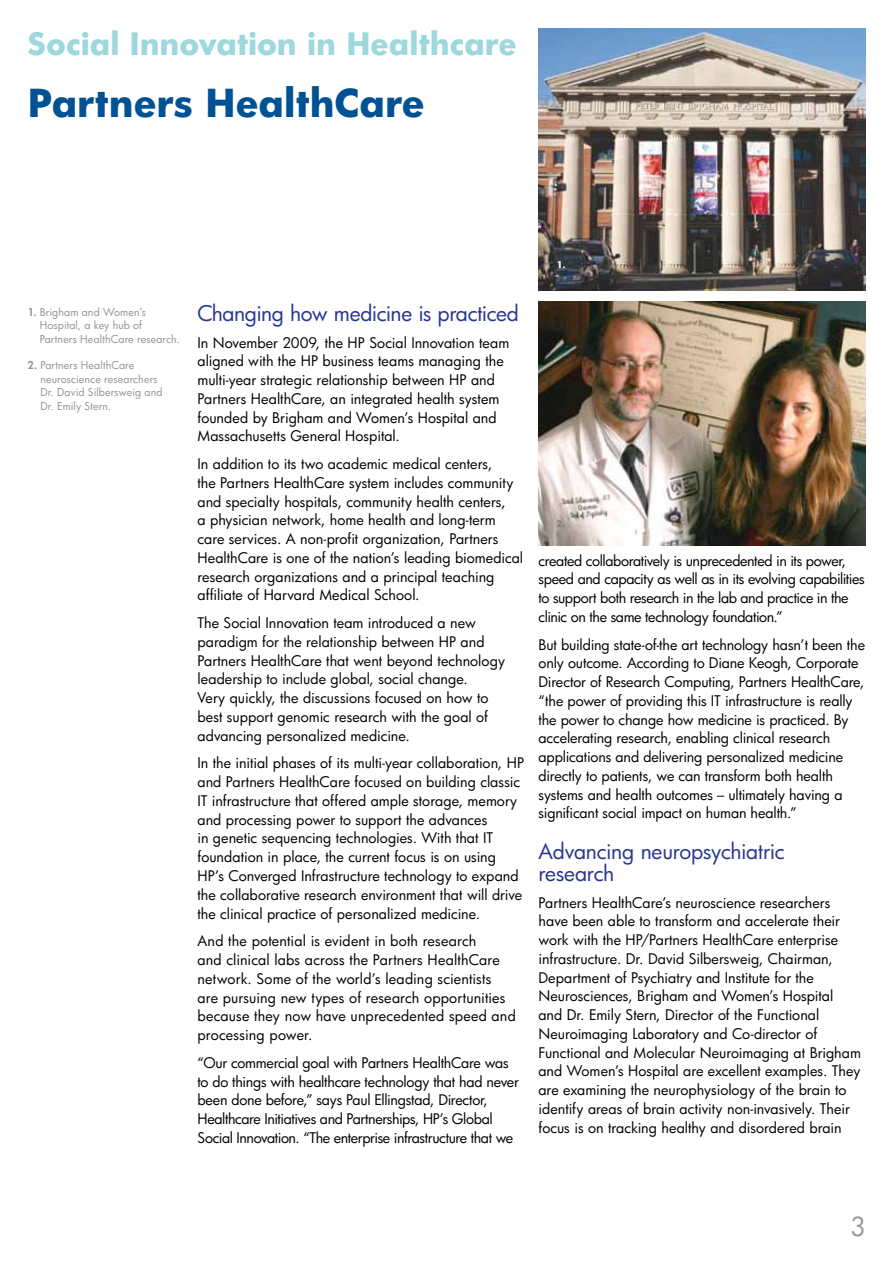
<style>
.page{position:relative;width:893px;height:1263px;background:#fff}
.page>*{position:absolute;margin:0;border:0;box-sizing:border-box;transform-origin:0 0}
.t1{font:700 37.5px "HP Futura";color:#005295}
.t2{font:700 30px "HP Futura";color:#9cd8dc}
.t3{font:25.5px "HP Futura";color:#919396}
.t4{font:21px/22.5px "HP Futura";letter-spacing:-.015em;color:#283691}
.t5{font:14.25px/18.8px "HP Futura";letter-spacing:-.005em;color:#000}
.t6{font:14.25px/18.8px "HP Futura";letter-spacing:-.025em;color:#000}
.t7{font:14.25px/18.8px "HP Futura";letter-spacing:-.03em;color:#000}
.t8{font:10.65px/13.4px "HP Futura";letter-spacing:.01em;color:#919396}
.t9{font:700 9px "HP Futura";color:#fff}
.t10{font:700 9px "HP Futura";color:#808285}
.s1{font-weight:800}
</style>
<div class="page">
<img style="left:538px;top:301px;width:328px;height:244px">
<img style="left:538px;top:29px;width:328px;height:261px">
<h2 class="t2" style="left:28px;top:23px;width:490px">Social Innovation in Healthcare</h2>
<h1 class="t1" style="left:28px;top:77px;width:398px">Partners HealthCare</h1>
<p class="t8" style="left:40px;top:305px;width:142px;text-indent:-12px"><span class="s1">1.</span> Brigham and Women’s<br>Hospital, a key hub of<br>Partners HealthCare research.</p>
<p class="t8" style="left:40px;top:358px;width:124px;text-indent:-13px"><span class="s1">2.</span> Partners HealthCare neuroscience researchers<br>Dr. David Silbersweig and<br>Dr. Emily Stern.</p>
<h3 class="t4" style="left:197px;top:302px;width:323px">Changing how medicine is practiced</h3>
<p class="t5" style="left:197px;top:333px;width:313px">In November 2009, the HP Social Innovation team aligned with the HP business teams managing the multi-year strategic relationship between HP and Partners HealthCare, an integrated health system founded by Brigham and Women’s Hospital and Massachusetts General Hospital.</p>
<p class="t5" style="left:197px;top:454px;width:327px">In addition to its two academic medical centers,<br>the Partners HealthCare system includes community and specialty hospitals, community health centers,<br>a physician network, home health and long-term care services. A non-profit organization, Partners HealthCare is one of the nation’s leading biomedical research organizations and a principal teaching affiliate of Harvard Medical School.</p>
<p class="t5" style="left:197px;top:613px;width:309px">The Social Innovation team introduced a new paradigm for the relationship between HP and Partners HealthCare that went beyond technology leadership to include global, social change.<br>Very quickly, the discussions focused on how to best support genomic research with the goal of advancing personalized medicine.</p>
<p class="t5" style="left:197px;top:753px;width:328px">In the initial phases of its multi-year collaboration, HP and Partners HealthCare focused on building classic IT infrastructure that offered ample storage, memory and processing power to support the advances<br>in genetic sequencing technologies. With that IT foundation in place, the current focus is on using HP’s Converged Infrastructure technology to expand the collaborative research environment that will drive the clinical practice of personalized medicine.</p>
<p class="t5" style="left:197px;top:931px;width:320px">And the potential is evident in both research<br>and clinical labs across the Partners HealthCare network. Some of the world’s leading scientists<br>are pursuing new types of research opportunities because they now have unprecedented speed and processing power.</p>
<p class="t6" style="left:197px;top:1053px;width:323px">“Our commercial goal with Partners HealthCare was to do things with healthcare technology that had never been done before,” says Paul Ellingstad, Director, Healthcare Initiatives and Partnerships, HP’s Global Social Innovation. “The enterprise infrastructure that we</p>
<p class="t9" style="left:557px;top:259px;width:10px">1.</p>
<p class="t10" style="left:556px;top:517px;width:11px">2.</p>
<p class="t7" style="left:538px;top:551px;width:328px">created collaboratively is unprecedented in its power, speed and capacity as well as in its evolving capabilities to support both research in the lab and practice in the clinic on the same technology foundation.”</p>
<p class="t5" style="left:538px;top:635px;width:328px">But building state-of-the art technology hasn’t been the only outcome. According to Diane Keogh, Corporate Director of Research Computing, Partners HealthCare, “the power of providing this IT infrastructure is really the power to change how medicine is practiced. By accelerating research, enabling clinical research applications and delivering personalized medicine directly to patients, we can transform both health systems and health outcomes – ultimately having a significant social impact on human health.”</p>
<h3 class="t4" style="left:538px;top:839px;width:248px">Advancing neuropsychiatric research</h3>
<p class="t5" style="left:538px;top:893px;width:324px">Partners HealthCare’s neuroscience researchers have been able to transform and accelerate their work with the HP/Partners HealthCare enterprise infrastructure. Dr. David Silbersweig, Chairman, Department of Psychiatry and Institute for the Neurosciences, Brigham and Women’s Hospital<br>and Dr. Emily Stern, Director of the Functional Neuroimaging Laboratory and Co-director of Functional and Molecular Neuroimaging at Brigham and Women’s Hospital are excellent examples. They are examining the neurophysiology of the brain to identify areas of brain activity non-invasively. Their focus is on tracking healthy and disordered brain</p>
<h3 class="t3" style="left:850px;top:1209px;width:17px">3</h3>
</div>
